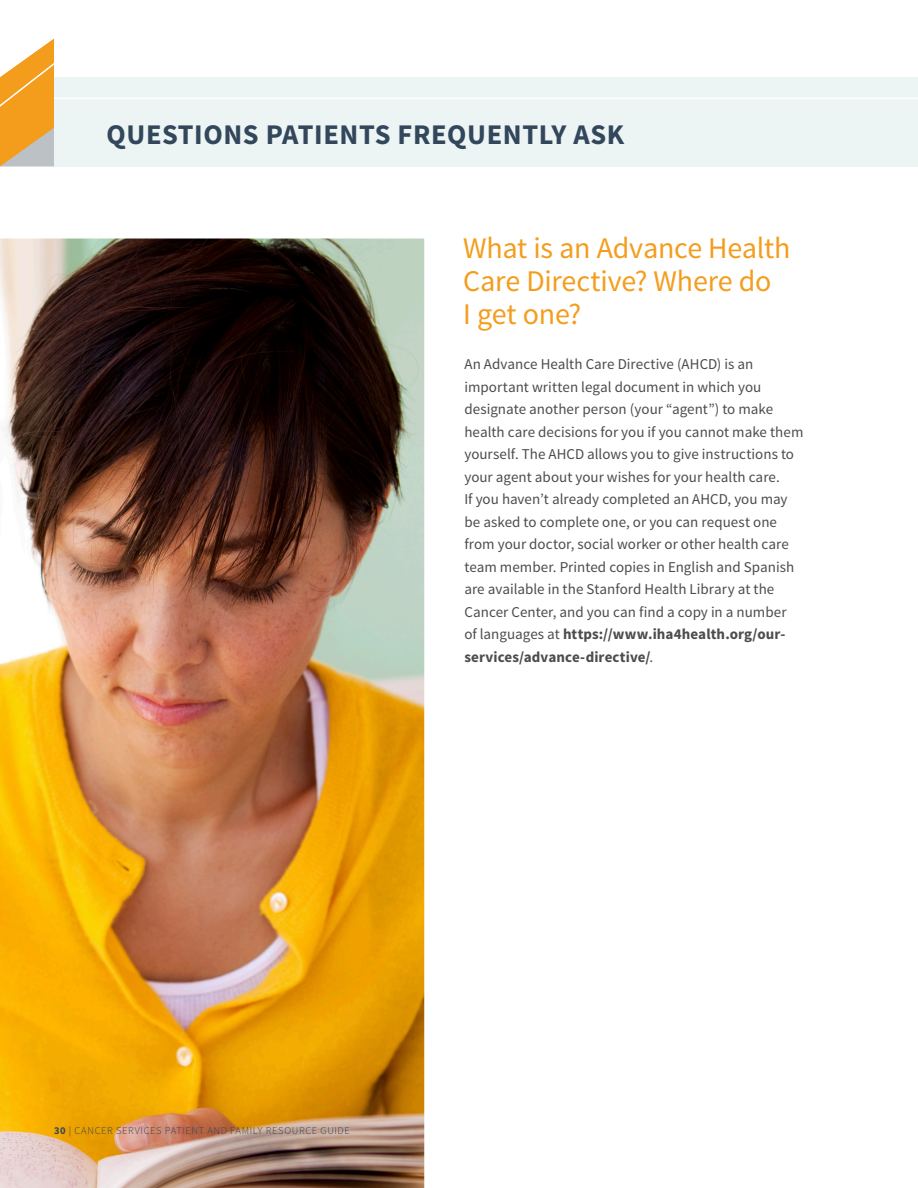
<style>
.page{position:relative;width:918px;height:1188px;background:#fff}
.page>*{position:absolute;margin:0;border:0;box-sizing:border-box;transform-origin:0 0}
.Body{font:30px/33px "Source Sans Pro";letter-spacing:-.01em;color:#f49d1d}
.t1{font:700 28.5px "Source Sans Pro";letter-spacing:.02em;color:#32475b}
.Body-2{font:15px/22.5px "Source Sans Pro";color:#4b4c4d}
.t2{font:300 10.5px "Source Sans Pro";letter-spacing:.06em;color:#32475b}
.s1{font-weight:700}
</style>
<div class="page">
<img style="left:0;top:238px;width:425px;height:950px">
<div style="left:54px;top:77px;width:864px;height:89px;background:#edf4f4"></div>
<hr style="left:54px;top:98px;width:864px;height:1px;background:#fff">
<svg style="left:0;top:39px;width:54px;height:127px"></svg>
<p class="t1" style="left:106px;top:116px;width:519px">QUESTIONS PATIENTS FREQUENTLY ASK</p>
<p class="Body" style="left:463px;top:232px;width:329px">What is an Advance Health<br>Care Directive? Where do<br>I get one?</p>
<p class="Body-2" style="left:464px;top:353px;width:341px">An Advance Health Care Directive (AHCD) is an important written legal document in which you designate another person (your “agent”) to make health care decisions for you if you cannot make them yourself. The AHCD allows you to give instructions to your agent about your wishes for your health care.<br>If you haven’t already completed an AHCD, you may be asked to complete one, or you can request one from your doctor, social worker or other health care team member. Printed copies in English and Spanish are available in the Stanford Health Library at the Cancer Center, and you can find a copy in a number<br>of languages at <span class="s1">https://www.iha4health.org/our&shy;services/advance-directive/</span>.</p>
<p class="t2" style="left:54px;top:1124px;width:297px"><span class="s1">30</span> | CANCER SERVICES PATIENT AND FAMILY RESOURCE GUIDE</p>
</div>
